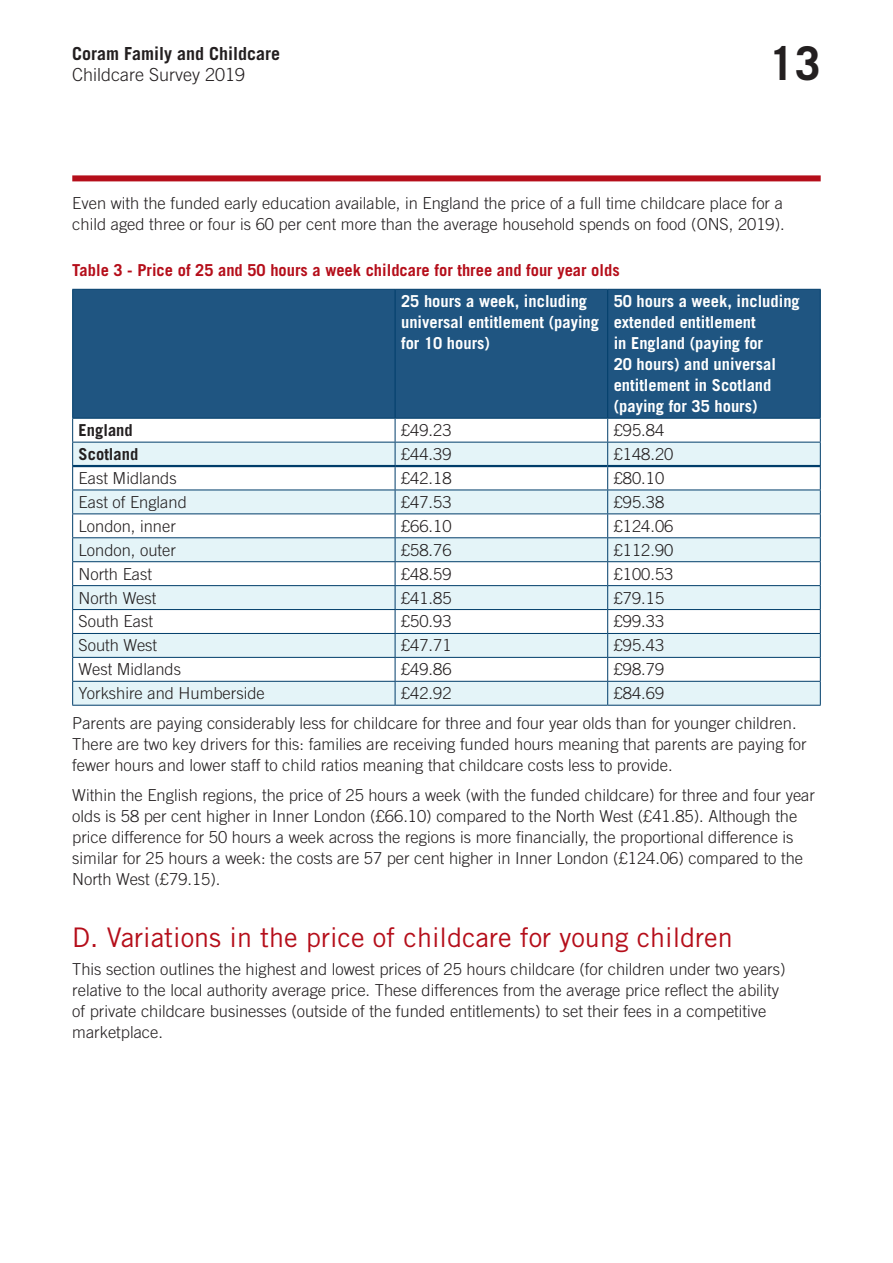
<style>
.page{position:relative;width:893px;height:1263px;background:#fff}
.page>*{position:absolute;margin:0;border:0;box-sizing:border-box;transform-origin:0 0}
.t1{font:700 46.5px "Trade Gothic LT Std";color:#231f20}
.Headings{font:27px "Trade Gothic LT Std";color:#b50e1a}
.t2{font:700 18px "Trade Gothic LT Std";color:#231f20}
.t3{font:300 18px "Trade Gothic LT Std";color:#231f20}
.Body_copy{font:300 16.5px/21px "Trade Gothic LT Std";color:#231f20}
.Body_copy-2{font:700 16.5px/21px "Trade Gothic LT Std";color:#fff}
.Table_headings{font:700 16.5px "Trade Gothic LT Std";color:#b50e1a}
.Body_copy-3{font:700 16.5px "Trade Gothic LT Std";color:#231f20}
</style>
<div class="page">
<div style="left:72px;top:175px;width:749px;height:6px;background:#b50e1a"></div>
<div style="left:73px;top:290px;width:747px;height:128px;background:#1f5581"></div>
<svg style="left:73px;top:443px;width:747px;height:262px;fill:#e4f4f8"></svg>
<hr style="left:72px;top:289px;width:323px;height:1px;background:#003d6a">
<hr style="left:72px;top:290px;width:1px;height:128px;background:#003d6a">
<hr style="left:72px;top:418px;width:323px;height:1px;background:#003d6a">
<hr style="left:395px;top:289px;width:213px;height:1px;background:#003d6a">
<hr style="left:395px;top:290px;width:1px;height:128px;background:#003d6a">
<hr style="left:395px;top:418px;width:213px;height:1px;background:#003d6a">
<hr style="left:608px;top:289px;width:213px;height:1px;background:#003d6a">
<hr style="left:607px;top:290px;width:1px;height:128px;background:#003d6a">
<hr style="left:820px;top:290px;width:1px;height:128px;background:#003d6a">
<hr style="left:608px;top:418px;width:213px;height:1px;background:#003d6a">
<hr style="left:72px;top:442px;width:323px;height:1px;background:#003d6a">
<hr style="left:395px;top:442px;width:213px;height:1px;background:#003d6a">
<hr style="left:608px;top:442px;width:213px;height:1px;background:#003d6a">
<hr style="left:72px;top:490px;width:323px;height:1px;background:#003d6a">
<hr style="left:72px;top:513px;width:323px;height:1px;background:#003d6a">
<hr style="left:395px;top:490px;width:213px;height:1px;background:#003d6a">
<hr style="left:395px;top:513px;width:213px;height:1px;background:#003d6a">
<hr style="left:608px;top:490px;width:213px;height:1px;background:#003d6a">
<hr style="left:608px;top:513px;width:213px;height:1px;background:#003d6a">
<hr style="left:72px;top:537px;width:323px;height:1px;background:#003d6a">
<hr style="left:72px;top:561px;width:323px;height:1px;background:#003d6a">
<hr style="left:395px;top:537px;width:213px;height:1px;background:#003d6a">
<hr style="left:395px;top:561px;width:213px;height:1px;background:#003d6a">
<hr style="left:608px;top:537px;width:213px;height:1px;background:#003d6a">
<hr style="left:608px;top:561px;width:213px;height:1px;background:#003d6a">
<hr style="left:72px;top:585px;width:323px;height:1px;background:#003d6a">
<hr style="left:72px;top:609px;width:323px;height:1px;background:#003d6a">
<hr style="left:395px;top:585px;width:213px;height:1px;background:#003d6a">
<hr style="left:395px;top:609px;width:213px;height:1px;background:#003d6a">
<hr style="left:608px;top:585px;width:213px;height:1px;background:#003d6a">
<hr style="left:608px;top:609px;width:213px;height:1px;background:#003d6a">
<hr style="left:72px;top:633px;width:323px;height:1px;background:#003d6a">
<hr style="left:72px;top:657px;width:323px;height:1px;background:#003d6a">
<hr style="left:395px;top:633px;width:213px;height:1px;background:#003d6a">
<hr style="left:395px;top:657px;width:213px;height:1px;background:#003d6a">
<hr style="left:608px;top:633px;width:213px;height:1px;background:#003d6a">
<hr style="left:608px;top:657px;width:213px;height:1px;background:#003d6a">
<hr style="left:72px;top:681px;width:323px;height:1px;background:#003d6a">
<svg style="left:72px;top:419px;width:1px;height:286px"></svg>
<hr style="left:72px;top:705px;width:323px;height:1px;background:#003d6a">
<hr style="left:395px;top:681px;width:213px;height:1px;background:#003d6a">
<svg style="left:395px;top:419px;width:1px;height:286px"></svg>
<hr style="left:395px;top:705px;width:213px;height:1px;background:#003d6a">
<hr style="left:608px;top:681px;width:213px;height:1px;background:#003d6a">
<svg style="left:607px;top:419px;width:1px;height:286px"></svg>
<svg style="left:820px;top:419px;width:1px;height:286px"></svg>
<hr style="left:608px;top:705px;width:213px;height:1px;background:#003d6a">
<hr style="left:73px;top:465px;width:322px;height:2px;background:#003d6a">
<hr style="left:395px;top:465px;width:213px;height:2px;background:#003d6a">
<hr style="left:608px;top:465px;width:212px;height:2px;background:#003d6a">
<p class="t2" style="left:72px;top:42px;width:210px">Coram Family and Childcare</p>
<p class="t3" style="left:72px;top:64px;width:175px">Childcare Survey 2019</p>
<h1 class="t1" style="left:769px;top:35px;width:53px">13</h1>
<p class="Body_copy" style="left:72px;top:192px;width:714px">Even with the funded early education available, in England the price of a full time childcare place for a child aged three or four is 60 per cent more than the average household spends on food (ONS, 2019).</p>
<p class="Table_headings" style="left:72px;top:260px;width:549px">Table 3 - Price of 25 and 50 hours a week childcare for three and four year olds</p>
<p class="Body_copy-2" style="left:401px;top:291px;width:199px">25 hours a week, including universal entitlement (paying for 10 hours)</p>
<p class="Body_copy-2" style="left:614px;top:291px;width:188px">50 hours a week, including extended entitlement<br>in England (paying for<br>20 hours) and universal entitlement in Scotland (paying for 35 hours)</p>
<p class="Body_copy-3" style="left:79px;top:420px;width:56px">England</p>
<p class="Body_copy" style="left:401px;top:420px;width:52px">£49.23</p>
<p class="Body_copy" style="left:614px;top:420px;width:52px">£95.84</p>
<p class="Body_copy-3" style="left:79px;top:444px;width:61px">Scotland</p>
<p class="Body_copy" style="left:401px;top:443px;width:52px">£44.39</p>
<p class="Body_copy" style="left:614px;top:443px;width:61px">£148.20</p>
<p class="Body_copy" style="left:79px;top:467px;width:100px">East Midlands</p>
<p class="Body_copy" style="left:401px;top:467px;width:52px">£42.18</p>
<p class="Body_copy" style="left:614px;top:467px;width:52px">£80.10</p>
<p class="Body_copy" style="left:79px;top:491px;width:110px">East of England</p>
<p class="Body_copy" style="left:401px;top:491px;width:52px">£47.53</p>
<p class="Body_copy" style="left:614px;top:491px;width:52px">£95.38</p>
<p class="Body_copy" style="left:79px;top:515px;width:99px">London, inner</p>
<p class="Body_copy" style="left:401px;top:515px;width:52px">£66.10</p>
<p class="Body_copy" style="left:614px;top:515px;width:61px">£124.06</p>
<p class="Body_copy" style="left:79px;top:539px;width:99px">London, outer</p>
<p class="Body_copy" style="left:401px;top:539px;width:52px">£58.76</p>
<p class="Body_copy" style="left:614px;top:539px;width:61px">£112.90</p>
<p class="Body_copy" style="left:79px;top:563px;width:75px">North East</p>
<p class="Body_copy" style="left:401px;top:563px;width:52px">£48.59</p>
<p class="Body_copy" style="left:614px;top:563px;width:61px">£100.53</p>
<p class="Body_copy" style="left:79px;top:587px;width:79px">North West</p>
<p class="Body_copy" style="left:401px;top:587px;width:52px">£41.85</p>
<p class="Body_copy" style="left:614px;top:587px;width:52px">£79.15</p>
<p class="Body_copy" style="left:79px;top:611px;width:76px">South East</p>
<p class="Body_copy" style="left:401px;top:611px;width:52px">£50.93</p>
<p class="Body_copy" style="left:614px;top:611px;width:52px">£99.33</p>
<p class="Body_copy" style="left:79px;top:635px;width:80px">South West</p>
<p class="Body_copy" style="left:401px;top:635px;width:52px">£47.71</p>
<p class="Body_copy" style="left:614px;top:635px;width:52px">£95.43</p>
<p class="Body_copy" style="left:79px;top:659px;width:104px">West Midlands</p>
<p class="Body_copy" style="left:401px;top:659px;width:52px">£49.86</p>
<p class="Body_copy" style="left:614px;top:659px;width:52px">£98.79</p>
<p class="Body_copy" style="left:79px;top:683px;width:188px">Yorkshire and Humberside</p>
<p class="Body_copy" style="left:401px;top:683px;width:52px">£42.92</p>
<p class="Body_copy" style="left:614px;top:683px;width:52px">£84.69</p>
<p class="Body_copy" style="left:72px;top:712px;width:736px">Parents are paying considerably less for childcare for three and four year olds than for younger children.<br>There are two key drivers for this: families are receiving funded hours meaning that parents are paying for fewer hours and lower staff to child ratios meaning that childcare costs less to provide.</p>
<p class="Body_copy" style="left:72px;top:784px;width:744px">Within the English regions, the price of 25 hours a week (with the funded childcare) for three and four year olds is 58 per cent higher in Inner London (£66.10) compared to the North West (£41.85). Although the price difference for 50 hours a week across the regions is more financially, the proportional difference is similar for 25 hours a week: the costs are 57 per cent higher in Inner London (£124.06) compared to the North West (£79.15).</p>
<p class="Headings" style="left:72px;top:921px;width:662px">D. Variations in the price of childcare for young children</p>
<p class="Body_copy" style="left:72px;top:958px;width:715px">This section outlines the highest and lowest prices of 25 hours childcare (for children under two years) relative to the local authority average price. These differences from the average price reflect the ability of private childcare businesses (outside of the funded entitlements) to set their fees in a competitive marketplace.</p>
</div>
